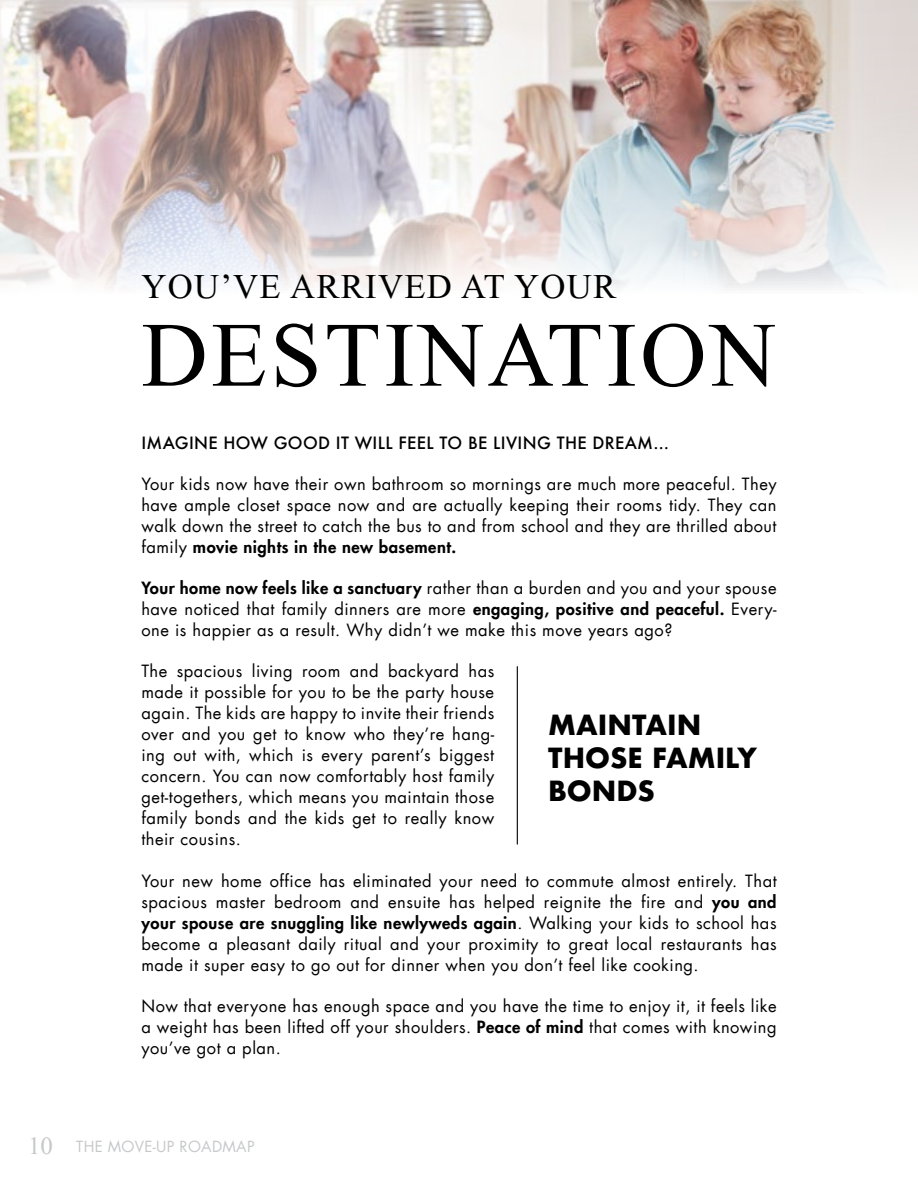
<style>
.page{position:relative;width:918px;height:1188px;background:#fff}
.page>*{position:absolute;margin:0;border:0;box-sizing:border-box;transform-origin:0 0}
.t1{font:111px "Shonar Bangla";letter-spacing:.03em;color:#000}
.t2{font:42px "Shonar Bangla";letter-spacing:.03em;color:#000}
.t3{font:700 27px/33px "Futura";color:#000}
.t4{font:16.5px/21px "Futura LT";letter-spacing:.03em;color:#000;text-align:justify}
.t5{font:500 16.5px "Futura";letter-spacing:.02em;color:#000}
.t6{font:15px "Futura LT";letter-spacing:.02em;color:#c7c8ca}
.s1{font-weight:800}
.s2{font-family:"Shonar Bangla";font-size:30px}
</style>
<div class="page">
<img style="left:1px;top:0;width:917px;height:288px">
<hr style="left:517px;top:666px;width:1px;height:179px;background:#000">
<h2 class="t2" style="left:141px;top:264px;width:477px">YOU’VE ARRIVED AT YOUR</h2>
<h1 class="t1" style="left:141px;top:296px;width:636px">DESTINATION</h1>
<p class="t5" style="left:141px;top:431px;width:529px">IMAGINE HOW GOOD IT WILL FEEL TO BE LIVING THE DREAM…</p>
<p class="t4" style="left:141px;top:474px;width:637px">Your kids now have their own bathroom so mornings are much more peaceful. They have ample closet space now and are actually keeping their rooms tidy. They can walk down the street to catch the bus to and from school and they are thrilled about family <span class="s1">movie nights in the new basement.</span></p>
<p class="t4" style="left:141px;top:578px;width:637px"><span class="s1">Your home now feels like a sanctuary</span> rather than a burden and you and your spouse have noticed that family dinners are more <span class="s1">engaging, positive and peaceful.</span> Every&shy;one is happier as a result. Why didn’t we make this move years ago?</p>
<p class="t4" style="left:141px;top:661px;width:354px">The spacious living room and backyard has made it possible for you to be the party house again. The kids are happy to invite their friends over and you get to know who they’re hang&shy;ing out with, which is every parent’s biggest concern. You can now comfortably host family get-togethers, which means you maintain those family bonds and the kids get to really know their cousins.</p>
<p class="t4" style="left:141px;top:870px;width:637px">Your new home office has eliminated your need to commute almost entirely. That spacious master bedroom and ensuite has helped reignite the fire and <span class="s1">you and your spouse are snuggling like newlyweds again</span>. Walking your kids to school has become a pleasant daily ritual and your proximity to great local restaurants has made it super easy to go out for dinner when you don’t feel like cooking.</p>
<p class="t4" style="left:141px;top:996px;width:637px">Now that everyone has enough space and you have the time to enjoy it, it feels like a weight has been lifted off your shoulders. <span class="s1">Peace of mind</span> that comes with knowing you’ve got a plan.</p>
<h3 class="t3" style="left:548px;top:708px;width:210px">MAINTAIN<br>THOSE FAMILY<br>BONDS</h3>
<p class="t6" style="left:28px;top:1137px;width:228px"><span class="s2">10</span> THE MOVE-UP ROADMAP</p>
</div>
